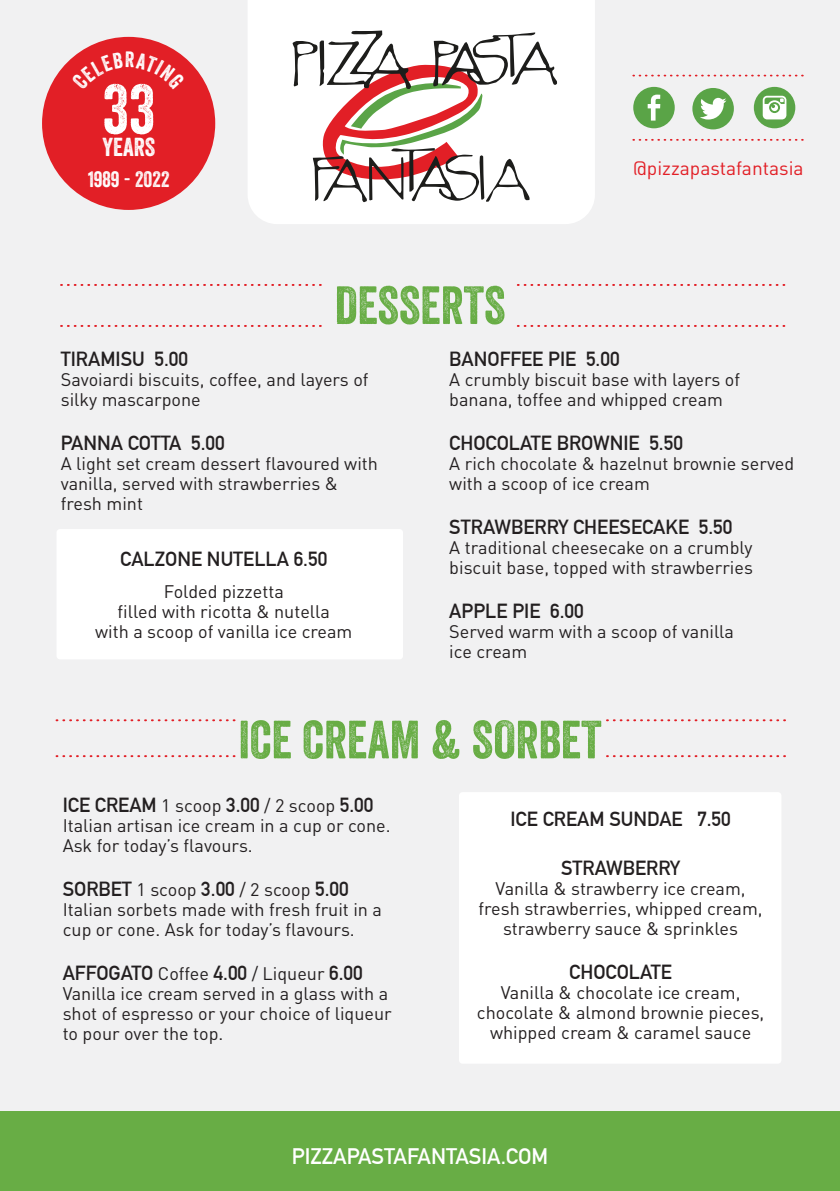
<style>
.page{position:relative;width:840px;height:1191px;background:#fff}
.page>*{position:absolute;margin:0;border:0;box-sizing:border-box;transform-origin:0 0}
.t1{font:67.8px "Veneer";color:#fff}
.t2{font:52px "Veneer";color:#68ad45}
.t3{font:25.2px "Veneer";color:#fff}
.t4{font:700 22px "DIN Alternate";color:#fff}
.t5{font:21.6px "Veneer";color:#fff}
.t6{font:700 20px "DIN Alternate";color:#231f20}
.t7{font:19.2px "DIN Pro";color:#e21f26}
.t8{font:18px/20px "DIN Pro";color:#231f20}
.s1{font-family:"DIN Pro";font-weight:400;font-size:18px}
</style>
<div class="page">
<div style="left:0;top:0;width:839px;height:1191px;background:#f1f1f2"></div>
<div style="left:0;top:1111px;width:839px;height:80px;background:#68ad45"></div>
<div style="left:248px;top:0;width:346px;height:224px;background:#fff"></div>
<svg style="left:292px;top:30px;width:265px;height:172px"></svg>
<svg style="left:61px;top:284px;width:261px;height:2px"></svg>
<svg style="left:61px;top:325px;width:261px;height:2px"></svg>
<svg style="left:517px;top:284px;width:266px;height:2px"></svg>
<svg style="left:517px;top:325px;width:266px;height:2px"></svg>
<div style="left:56px;top:529px;width:347px;height:130px;background:#fff;border-radius:4px"></div>
<div style="left:458px;top:792px;width:323px;height:271px;background:#fff;border-radius:4px"></div>
<div style="left:633px;top:87px;width:41px;height:41px;background:#5aa447;border-radius:50%"></div>
<svg style="left:647px;top:95px;width:13px;height:26px"></svg>
<div style="left:692px;top:88px;width:41px;height:41px;background:#5aa447;border-radius:50%"></div>
<svg style="left:700px;top:98px;width:26px;height:21px"></svg>
<div style="left:753px;top:87px;width:41px;height:41px;background:#5aa447;border-radius:50%"></div>
<svg style="left:762px;top:96px;width:24px;height:23px"></svg>
<svg style="left:633px;top:75px;width:171px;height:1px"></svg>
<svg style="left:633px;top:139px;width:171px;height:2px"></svg>
<div style="left:42px;top:37px;width:173px;height:173px;background:#e21f26;border-radius:50%"></div>
<svg style="left:606px;top:719px;width:179px;height:2px"></svg>
<svg style="left:606px;top:755px;width:179px;height:2px"></svg>
<svg style="left:56px;top:719px;width:180px;height:2px"></svg>
<svg style="left:56px;top:755px;width:180px;height:2px"></svg>
<svg style="left:71px;top:52px;width:114px;height:7px"></svg>
<h1 class="t1" style="left:102px;top:68px;width:54px">33</h1>
<h3 class="t3" style="left:102px;top:131px;width:54px">YEARS</h3>
<p class="t5" style="left:88px;top:165px;width:83px">1989 - 2022</p>
<h2 class="t2" style="left:334px;top:273px;width:172px">DESSERTS</h2>
<p class="t7" style="left:633px;top:153px;width:172px">@pizzapastafantasia</p>
<p class="t6" style="left:61px;top:343px;width:129px">TIRAMISU 5.00</p>
<p class="t8" style="left:61px;top:367px;width:309px">Savoiardi biscuits, coffee, and layers of silky mascarpone</p>
<p class="t6" style="left:61px;top:427px;width:165px">PANNA COTTA 5.00</p>
<p class="t8" style="left:61px;top:451px;width:318px">A light set cream dessert flavoured with vanilla, served with strawberries &amp; fresh mint</p>
<p class="t6" style="left:120px;top:544px;width:208px">CALZONE NUTELLA 6.50</p>
<p class="t8" style="left:95px;top:580px;width:259px;text-align:center">Folded pizzetta<br>filled with ricotta &amp; nutella<br>with a scoop of vanilla ice cream</p>
<p class="t6" style="left:449px;top:343px;width:172px">BANOFFEE PIE 5.00</p>
<p class="t8" style="left:449px;top:367px;width:292px">A crumbly biscuit base with layers of banana, toffee and whipped cream</p>
<p class="t6" style="left:449px;top:427px;width:235px">CHOCOLATE BROWNIE 5.50</p>
<p class="t8" style="left:449px;top:451px;width:346px">A rich chocolate &amp; hazelnut brownie served with a scoop of ice cream</p>
<p class="t6" style="left:449px;top:511px;width:284px">STRAWBERRY CHEESECAKE 5.50</p>
<p class="t8" style="left:449px;top:535px;width:305px">A traditional cheesecake on a crumbly biscuit base, topped with strawberries</p>
<p class="t6" style="left:449px;top:595px;width:136px">APPLE PIE 6.00</p>
<p class="t8" style="left:449px;top:619px;width:286px">Served warm with a scoop of vanilla ice cream</p>
<h2 class="t2" style="left:238px;top:708px;width:364px">ICE CREAM &amp; SORBET</h2>
<p class="t6" style="left:63px;top:790px;width:312px">ICE CREAM <span class="s1">1 scoop</span> 3.00 <span class="s1">/ 2 scoop</span> 5.00</p>
<p class="t8" style="left:63px;top:814px;width:329px">Italian artisan ice cream in a cup or cone.<br>Ask for today’s flavours.</p>
<p class="t6" style="left:63px;top:874px;width:287px">SORBET <span class="s1">1 scoop</span> 3.00 <span class="s1">/ 2 scoop</span> 5.00</p>
<p class="t8" style="left:63px;top:898px;width:320px">Italian sorbets made with fresh fruit in a cup or cone. Ask for today’s flavours.</p>
<p class="t6" style="left:63px;top:958px;width:301px">AFFOGATO <span class="s1">Coffee</span> 4.00 <span class="s1">/ Liqueur</span> 6.00</p>
<p class="t8" style="left:63px;top:982px;width:330px">Vanilla ice cream served in a glass with a shot of espresso or your choice of liqueur to pour over the top.</p>
<p class="t6" style="left:510px;top:804px;width:222px">ICE CREAM SUNDAE 7.50</p>
<p class="t6" style="left:561px;top:852px;width:120px">STRAWBERRY</p>
<p class="t8" style="left:478px;top:876px;width:285px;text-align:center">Vanilla &amp; strawberry ice cream, fresh strawberries, whipped cream, strawberry sauce &amp; sprinkles</p>
<p class="t6" style="left:569px;top:956px;width:104px">CHOCOLATE</p>
<p class="t8" style="left:476px;top:980px;width:289px;text-align:center">Vanilla &amp; chocolate ice cream, chocolate &amp; almond brownie pieces, whipped cream &amp; caramel sauce</p>
<p class="t4" style="left:291px;top:1139px;width:258px">PIZZAPASTAFANTASIA.COM</p>
</div>
